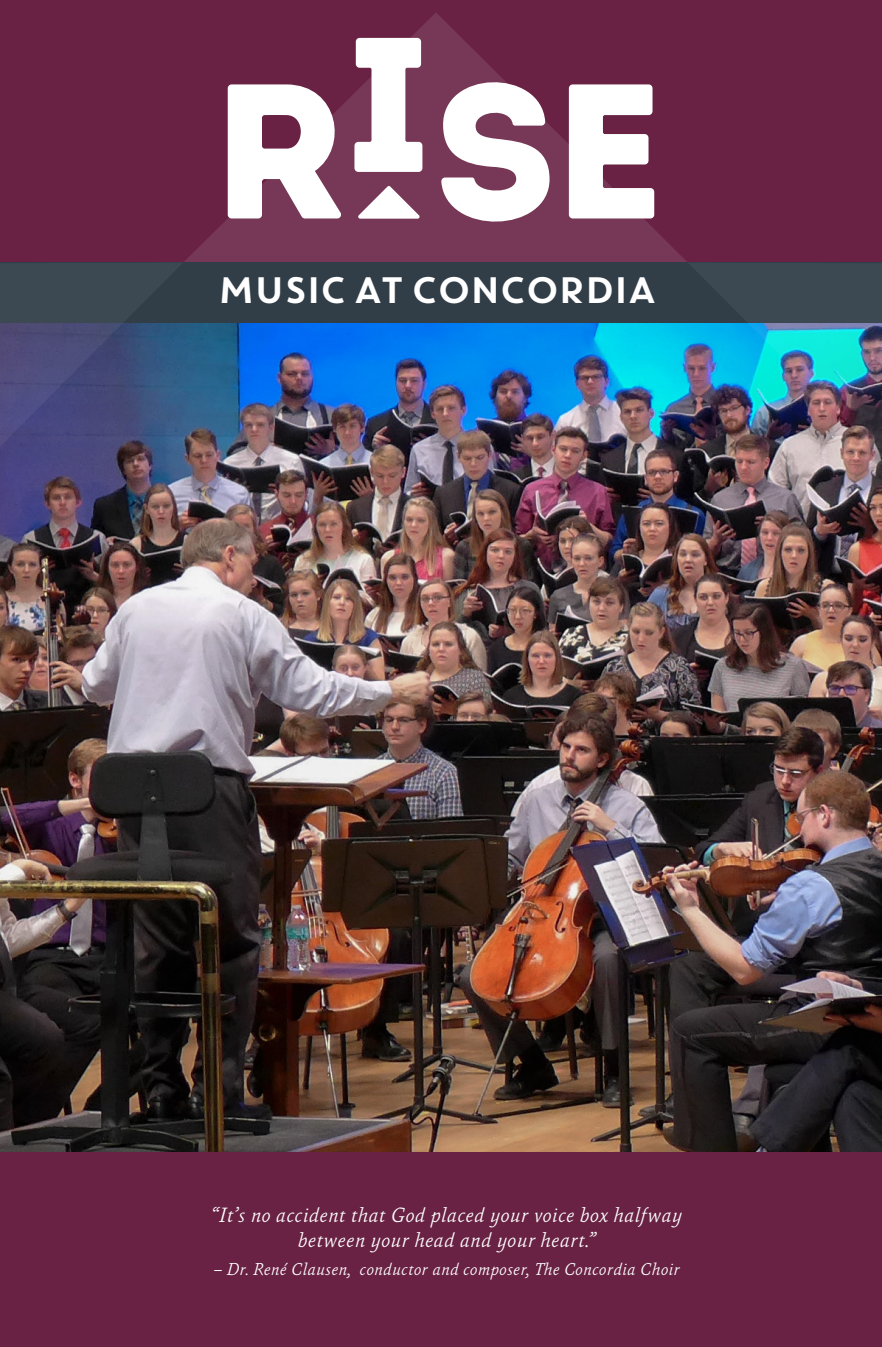
<style>
.page{position:relative;width:882px;height:1347px;background:#fff}
.page>*{position:absolute;margin:0;border:0;box-sizing:border-box;transform-origin:0 0}
.t1{font:36.75px "Core Circus";letter-spacing:-.14em;color:#fff}
.t2{font:italic 300 21px/25.2px "Absara OT";color:#fff;text-align:center}
.t3{font:italic 300 17.5px "Absara OT";color:#fff}
</style>
<div class="page">
<div style="left:0;top:0;width:882px;height:295px;background:#692244"></div>
<svg style="left:184px;top:13px;width:503px;height:249px"></svg>
<img style="left:0;top:323px;width:882px;height:829px">
<div style="left:0;top:262px;width:882px;height:61px;background:#313e48"></div>
<div style="left:0;top:1152px;width:882px;height:195px;background:#692244"></div>
<svg style="left:228px;top:38px;width:426px;height:198px"></svg>
<svg style="left:0;top:263px;width:183px;height:222px"></svg>
<img style="left:688px;top:263px;width:194px;height:222px">
<p class="t1" style="left:216px;top:266px;width:444px">MUSIC AT CONCORDIA</p>
<p class="t2" style="left:211px;top:1203px;width:473px">“It’s no accident that God placed your voice box halfway between your head and your heart.”</p>
<p class="t3" style="left:214px;top:1259px;width:468px">– Dr. René Clausen, conductor and composer, The Concordia Choir</p>
</div>
